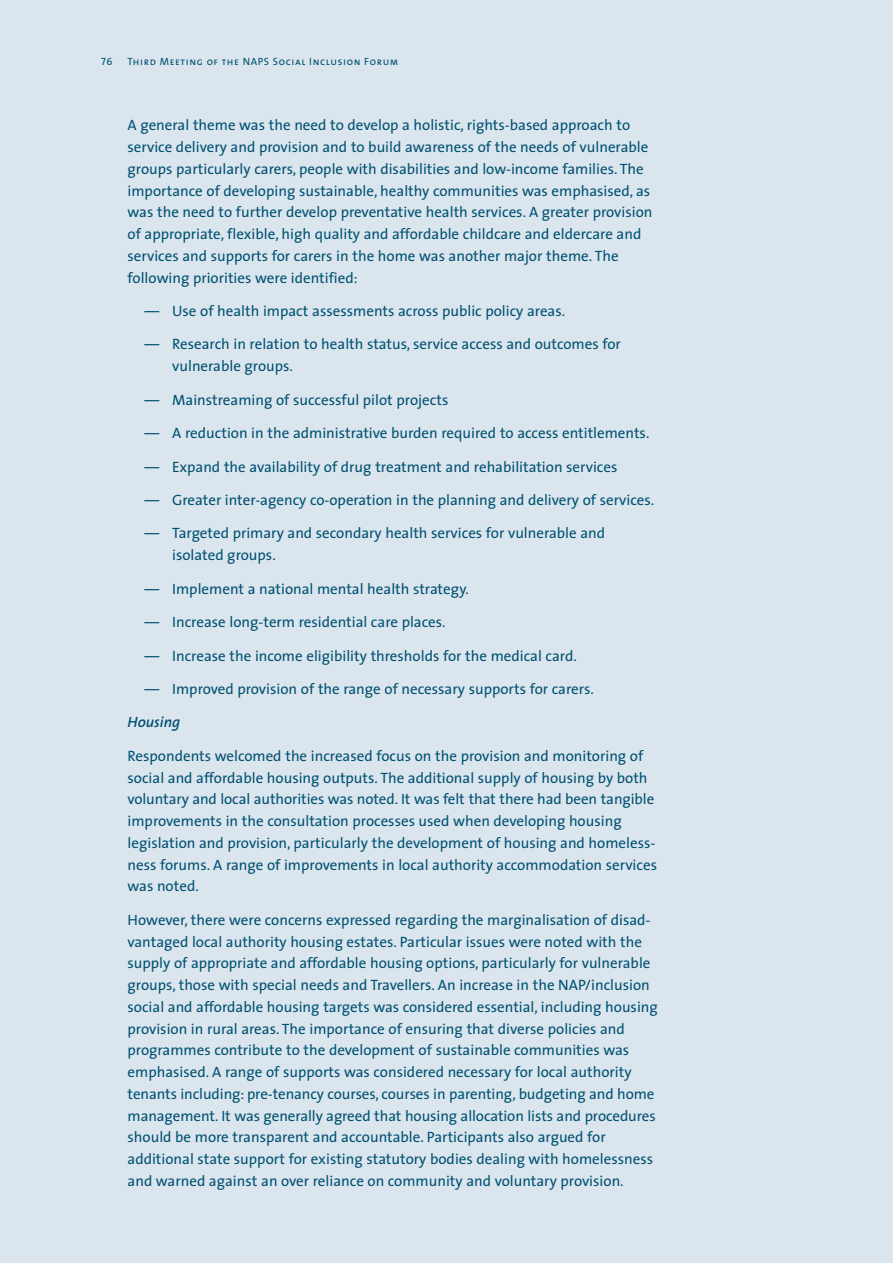
<style>
.page{position:relative;width:893px;height:1263px;background:#dbe5ed}
.page>*{position:absolute;margin:0;border:0;box-sizing:border-box;transform-origin:0 0}
.t1{font:15px/21.8px "The Sans";color:#005273}
.t2{font:italic 600 15px "The Sans";color:#005273}
.t3{font:10.5px "The Sans Caps";letter-spacing:.06em;color:#005273}
</style>
<div class="page">
<p class="t3" style="left:101px;top:58px;width:13px">76</p>
<p class="t3" style="left:128px;top:58px;width:272px">Third Meeting of the NAPS Social Inclusion Forum</p>
<p class="t1" style="left:128px;top:116px;width:526px">A general theme was the need to develop a holistic, rights-based approach to service delivery and provision and to build awareness of the needs of vulnerable groups particularly carers, people with disabilities and low-income families. The importance of developing sustainable, healthy communities was emphasised, as was the need to further develop preventative health services. A greater provision of appropriate, flexible, high quality and affordable childcare and eldercare and services and supports for carers in the home was another major theme. The following priorities were identified:</p>
<p class="t1" style="left:144px;top:301px;width:422px">— Use of health impact assessments across public policy areas.</p>
<p class="t1" style="left:172px;top:335px;width:450px;text-indent:-28px">— Research in relation to health status, service access and outcomes for vulnerable groups.</p>
<p class="t1" style="left:144px;top:390px;width:306px">— Mainstreaming of successful pilot projects</p>
<p class="t1" style="left:144px;top:424px;width:506px">— A reduction in the administrative burden required to access entitlements.</p>
<p class="t1" style="left:144px;top:457px;width:474px">— Expand the availability of drug treatment and rehabilitation services</p>
<p class="t1" style="left:144px;top:490px;width:511px">— Greater inter-agency co-operation in the planning and delivery of services.</p>
<p class="t1" style="left:172px;top:524px;width:435px;text-indent:-28px">— Targeted primary and secondary health services for vulnerable and isolated groups.</p>
<p class="t1" style="left:144px;top:579px;width:326px">— Implement a national mental health strategy.</p>
<p class="t1" style="left:144px;top:613px;width:303px">— Increase long-term residential care places.</p>
<p class="t1" style="left:144px;top:646px;width:434px">— Increase the income eligibility thresholds for the medical card.</p>
<p class="t1" style="left:144px;top:679px;width:451px">— Improved provision of the range of necessary supports for carers.</p>
<p class="t2" style="left:128px;top:716px;width:54px">Housing</p>
<p class="t1" style="left:128px;top:746px;width:531px">Respondents welcomed the increased focus on the provision and monitoring of social and affordable housing outputs. The additional supply of housing by both voluntary and local authorities was noted. It was felt that there had been tangible improvements in the consultation processes used when developing housing legislation and provision, particularly the development of housing and homeless&shy;ness forums. A range of improvements in local authority accommodation services was noted.</p>
<p class="t1" style="left:128px;top:910px;width:532px">However, there were concerns expressed regarding the marginalisation of disad&shy;vantaged local authority housing estates. Particular issues were noted with the supply of appropriate and affordable housing options, particularly for vulnerable groups, those with special needs and Travellers. An increase in the NAP/inclusion social and affordable housing targets was considered essential, including housing provision in rural areas. The importance of ensuring that diverse policies and programmes contribute to the development of sustainable communities was emphasised. A range of supports was considered necessary for local authority tenants including: pre-tenancy courses, courses in parenting, budgeting and home management. It was generally agreed that housing allocation lists and procedures should be more transparent and accountable. Participants also argued for additional state support for existing statutory bodies dealing with homelessness and warned against an over reliance on community and voluntary provision.</p>
</div>
